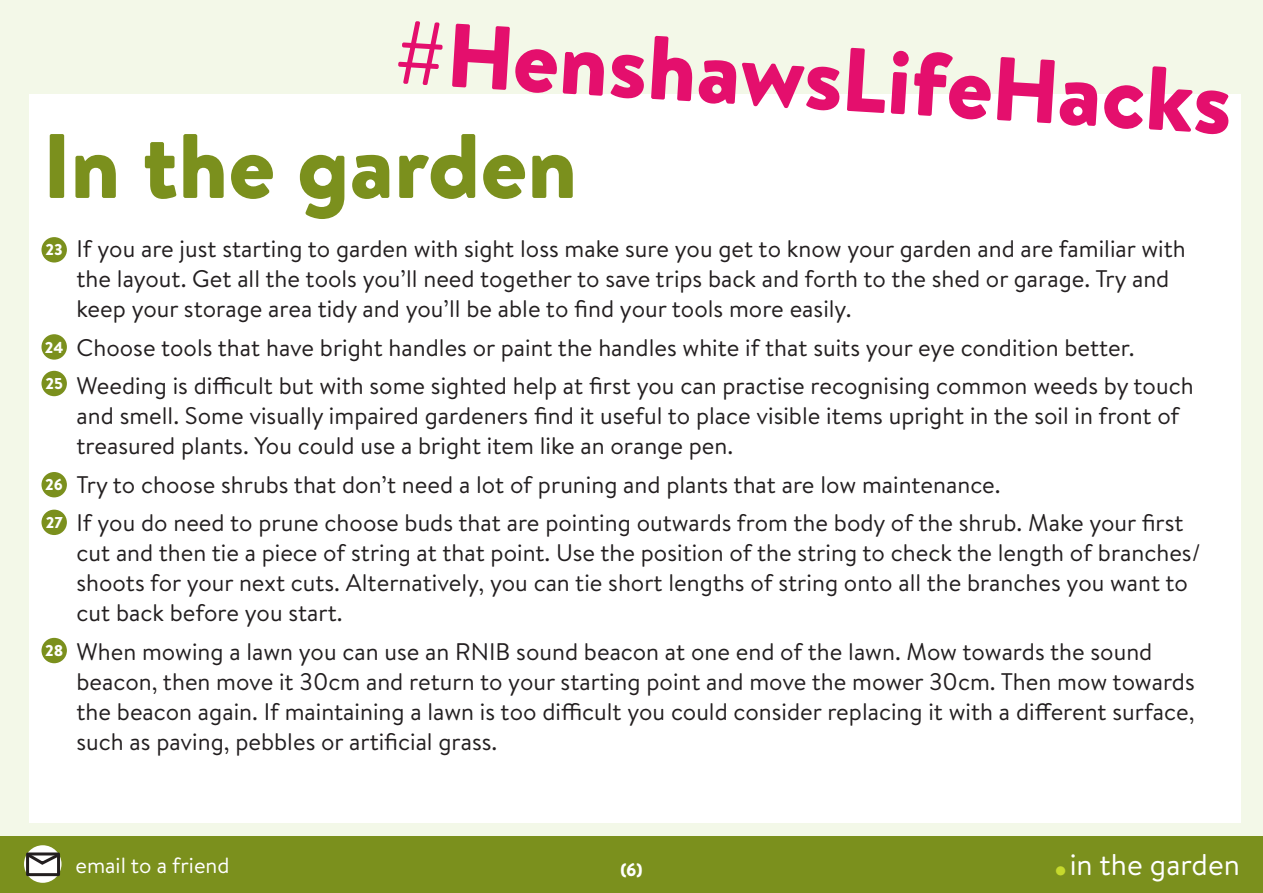
<style>
.page{position:relative;width:1263px;height:893px;background:#f3f8e8}
.page>*{position:absolute;margin:0;border:0;box-sizing:border-box;transform-origin:0 0}
.t1{font:900 91.35px "Brandon Text";color:#7b901d}
.t2{font:900 90.3px "Brandon Text";color:#e40f6d}
.t3{font:30px "Brandon Text";color:#fff}
.t4{font:24px/30px "Brandon Text";color:#231f20}
.t5{font:22.05px "Brandon Text";color:#fff}
.t6{font:900 18px "Brandon Text";color:#fff}
.t7{font:900 15.75px "Brandon Text";color:#fff}
.s1{font-weight:900;font-size:42px;color:#c6d92d}
</style>
<div class="page">
<div style="left:29px;top:95px;width:1212px;height:728px;background:#fff"></div>
<div style="left:0;top:837px;width:1263px;height:56px;background:#7b901d"></div>
<div style="left:24px;top:845px;width:37px;height:38px;background:#fff;border-radius:50%"></div>
<div style="left:26px;top:852px;width:34px;height:24px;border:3px solid #231f20"></div>
<svg style="left:24px;top:851px;width:38px;height:15px"></svg>
<div style="left:41px;top:237px;width:26px;height:26px;background:#7b901d;border-radius:50%"></div>
<div style="left:41px;top:334px;width:26px;height:26px;background:#7b901d;border-radius:50%"></div>
<div style="left:41px;top:371px;width:26px;height:25px;background:#7b901d;border-radius:50%"></div>
<div style="left:41px;top:472px;width:26px;height:25px;background:#7b901d;border-radius:50%"></div>
<div style="left:41px;top:510px;width:26px;height:25px;background:#7b901d;border-radius:50%"></div>
<div style="left:41px;top:638px;width:26px;height:25px;background:#7b901d;border-radius:50%"></div>
<h2 class="t2" style="left:399px;top:-16px;width:841px;rotate:4deg">#HenshawsLifeHacks</h2>
<h1 class="t1" style="left:43px;top:102px;width:536px">In the garden</h1>
<p class="t4" style="left:77px;top:233px;width:1111px;text-indent:-34px">• If you are just starting to garden with sight loss make sure you get to know your garden and are familiar with the layout. Get all the tools you’ll need together to save trips back and forth to the shed or garage. Try and keep your storage area tidy and you’ll be able to find your tools more easily.</p>
<p class="t4" style="left:43px;top:331px;width:1094px">• Choose tools that have bright handles or paint the handles white if that suits your eye condition better.</p>
<p class="t4" style="left:77px;top:370px;width:1118px;text-indent:-34px">• Weeding is difficult but with some sighted help at first you can practise recognising common weeds by touch and smell. Some visually impaired gardeners find it useful to place visible items upright in the soil in front of treasured plants. You could use a bright item like an orange pen.</p>
<p class="t4" style="left:43px;top:468px;width:960px">• Try to choose shrubs that don’t need a lot of pruning and plants that are low maintenance.</p>
<p class="t4" style="left:77px;top:507px;width:1126px;text-indent:-34px">• If you do need to prune choose buds that are pointing outwards from the body of the shrub. Make your first cut and then tie a piece of string at that point. Use the position of the string to check the length of branches/ shoots for your next cuts. Alternatively, you can tie short lengths of string onto all the branches you want to cut back before you start.</p>
<p class="t4" style="left:77px;top:635px;width:1120px;text-indent:-34px">• When mowing a lawn you can use an RNIB sound beacon at one end of the lawn. Mow towards the sound beacon, then move it 30cm and return to your starting point and move the mower 30cm. Then mow towards the beacon again. If maintaining a lawn is too difficult you could consider replacing it with a different surface, such as paving, pebbles or artificial grass.</p>
<p class="t7" style="left:46px;top:239px;width:19px">23</p>
<p class="t7" style="left:45px;top:336px;width:20px">24</p>
<p class="t7" style="left:45px;top:372px;width:19px">25</p>
<p class="t7" style="left:45px;top:474px;width:19px">26</p>
<p class="t7" style="left:46px;top:511px;width:18px">27</p>
<p class="t7" style="left:45px;top:639px;width:20px">28</p>
<p class="t5" style="left:75px;top:850px;width:156px">email to a friend</p>
<p class="t6" style="left:620px;top:857px;width:24px">(6)</p>
<p class="t3" style="left:1055px;top:844px;width:187px"><span class="s1">.</span>in the garden</p>
</div>
